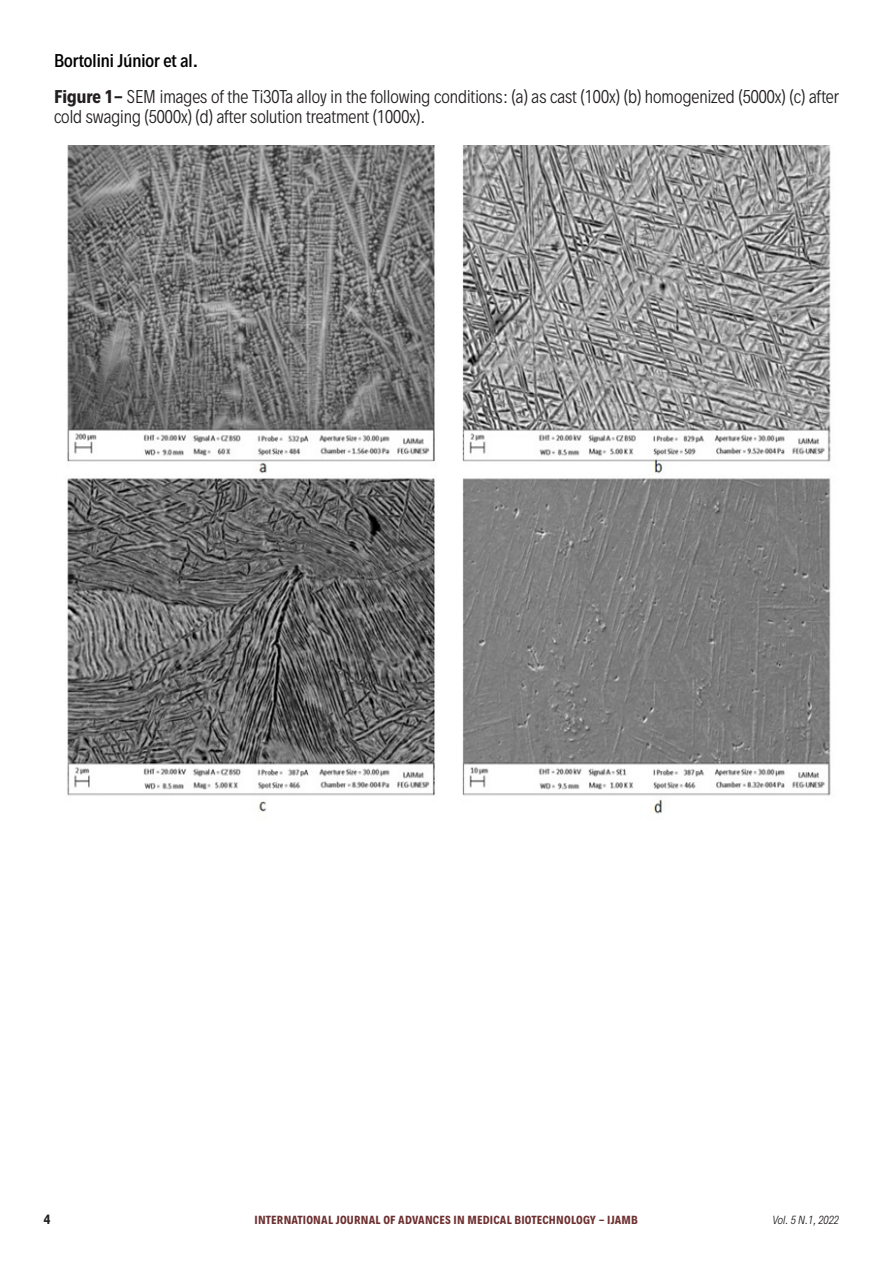
<style>
.page{position:relative;width:893px;height:1263px;background:#fff}
.page>*{position:absolute;margin:0;border:0;box-sizing:border-box;transform-origin:0 0}
.t1{font:300 16.5px/19.8px "Decalotype";color:#231f20}
.t2{font:500 16.5px "Decalotype";color:#000}
.t3{font:700 12px "Decalotype";color:#231f20}
.t4{font:700 10.5px "Decalotype";letter-spacing:.02em;color:#6d2f30}
.t5{font:italic 300 10.5px "Decalotype";color:#231f20}
.s1{font-weight:700}
</style>
<div class="page">
<img style="left:67px;top:145px;width:764px;height:669px">
<p class="t2" style="left:54px;top:49px;width:146px">Bortolini Júnior et al.</p>
<p class="t1" style="left:54px;top:87px;width:786px"><span class="s1">Figure 1-</span> SEM images of the Ti30Ta alloy in the following conditions: (a) as cast (100x) (b) homogenized (5000x) (c) after cold swaging (5000x) (d) after solution treatment (1000x).</p>
<p class="t3" style="left:44px;top:1211px;width:8px">4</p>
<p class="t4" style="left:255px;top:1213px;width:385px">INTERNATIONAL JOURNAL OF ADVANCES IN MEDICAL BIOTECHNOLOGY - IJAMB</p>
<p class="t5" style="left:772px;top:1213px;width:68px">Vol. 5 N.1, 2022</p>
</div>
